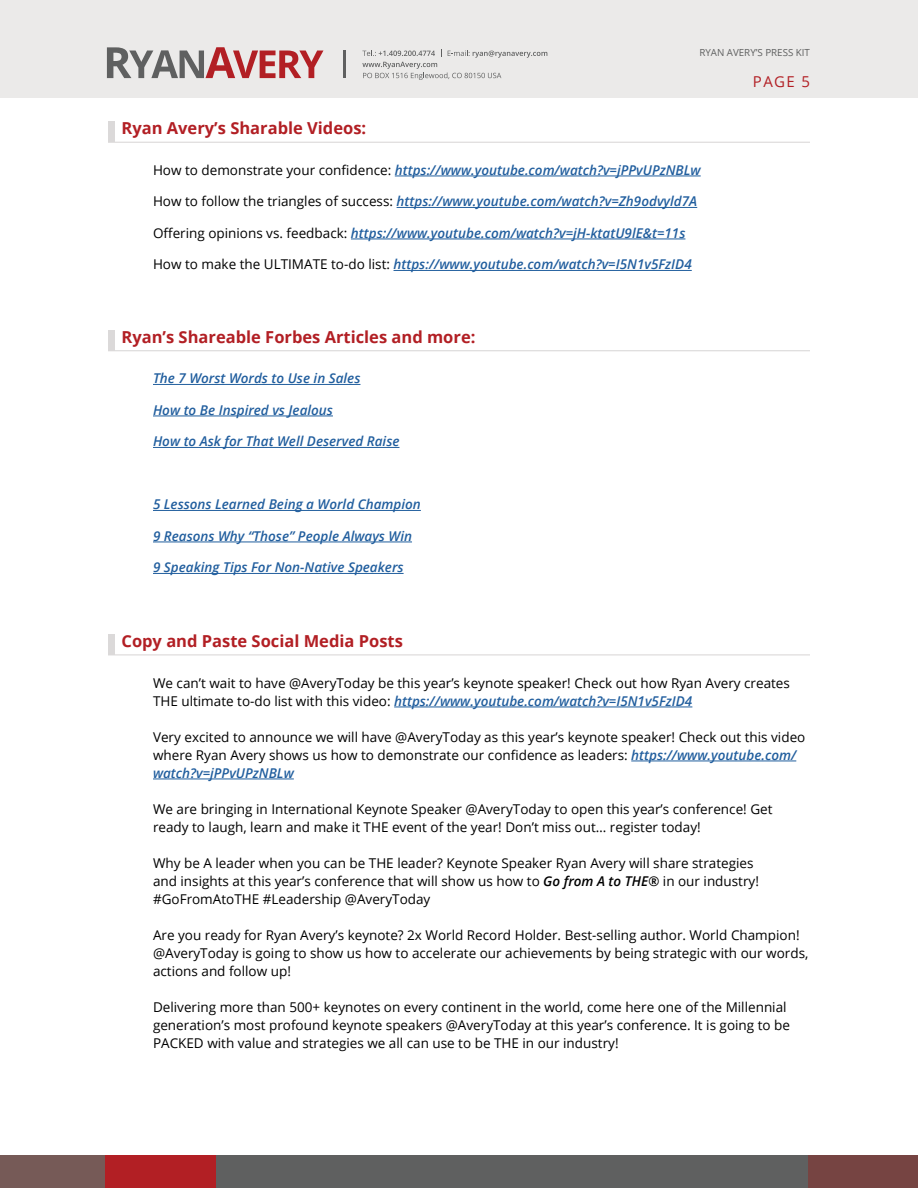
<style>
.page{position:relative;width:918px;height:1188px;background:#fff}
.page>*{position:absolute;margin:0;border:0;box-sizing:border-box;transform-origin:0 0}
.t1{font:700 16.5px "Open Sans";color:#b21f24}
.t2{font:15px "Open Sans";color:#b21f24}
.t3{font:13.5px/18px "Open Sans";color:#000}
.t4{font:italic 600 13.5px "Open Sans";color:#215e9e}
.t5{font:9.75px "Open Sans";color:#5f6060}
.s1{font-weight:400;font-style:normal;color:#000}
.s2{font-weight:600;font-style:italic;color:#215e9e}
.s3{font-weight:600;font-style:italic}
</style>
<div class="page">
<div style="left:0;top:0;width:918px;height:97px;background:#ebeae9"></div>
<div style="left:0;top:1156px;width:918px;height:32px;background:#764442"></div>
<div style="left:0;top:1156px;width:808px;height:32px;background:#5f6060"></div>
<div style="left:0;top:1156px;width:216px;height:32px;background:#b21f24"></div>
<div style="left:0;top:1156px;width:105px;height:32px;background:#765a57"></div>
<svg style="left:107px;top:47px;width:216px;height:31px"></svg>
<hr style="left:343px;top:51px;width:2px;height:27px;background:#5f6060">
<svg style="left:362px;top:49px;width:185px;height:31px"></svg>
<hr style="left:395px;top:176px;width:306px;height:1px;background:#215e9e">
<hr style="left:397px;top:207px;width:300px;height:1px;background:#215e9e">
<hr style="left:351px;top:239px;width:334px;height:1px;background:#215e9e">
<hr style="left:394px;top:270px;width:298px;height:1px;background:#215e9e">
<hr style="left:153px;top:384px;width:207px;height:1px;background:#215e9e">
<hr style="left:153px;top:416px;width:180px;height:1px;background:#215e9e">
<hr style="left:153px;top:447px;width:246px;height:1px;background:#215e9e">
<hr style="left:153px;top:510px;width:268px;height:1px;background:#215e9e">
<hr style="left:153px;top:542px;width:259px;height:1px;background:#215e9e">
<hr style="left:153px;top:573px;width:251px;height:1px;background:#215e9e">
<hr style="left:394px;top:707px;width:298px;height:1px;background:#215e9e">
<hr style="left:631px;top:761px;width:165px;height:1px;background:#215e9e">
<hr style="left:153px;top:779px;width:141px;height:1px;background:#215e9e">
<div style="left:108px;top:634px;width:6px;height:21px;background:#dbd9d9"></div>
<hr style="left:108px;top:654px;width:702px;height:1px;background:#dbd9d9">
<div style="left:108px;top:330px;width:6px;height:21px;background:#dbd9d9"></div>
<hr style="left:108px;top:350px;width:702px;height:1px;background:#dbd9d9">
<div style="left:108px;top:122px;width:6px;height:20px;background:#dbd9d9"></div>
<hr style="left:108px;top:142px;width:702px;height:1px;background:#dbd9d9">
<p class="t5" style="left:699px;top:46px;width:112px">RYAN AVERY’S PRESS KIT</p>
<p class="t2" style="left:753px;top:71px;width:59px">PAGE 5</p>
<p class="t1" style="left:121px;top:116px;width:246px">Ryan Avery’s Sharable Videos:</p>
<p class="t4" style="left:153px;top:161px;width:549px"><span class="s1">How to demonstrate your confidence:</span> https://www.youtube.com/watch?v=jPPvUPzNBLw</p>
<p class="t4" style="left:153px;top:192px;width:546px"><span class="s1">How to follow the triangles of success:</span> https://www.youtube.com/watch?v=Zh9odvyld7A</p>
<p class="t4" style="left:153px;top:224px;width:534px"><span class="s1">Offering opinions vs. feedback:</span> https://www.youtube.com/watch?v=jH-ktatU9lE&amp;t=11s</p>
<p class="t4" style="left:153px;top:255px;width:540px"><span class="s1">How to make the ULTIMATE to-do list:</span> https://www.youtube.com/watch?v=I5N1v5FzID4</p>
<p class="t1" style="left:121px;top:325px;width:355px">Ryan’s Shareable Forbes Articles and more:</p>
<p class="t4" style="left:153px;top:369px;width:209px">The 7 Worst Words to Use in Sales</p>
<p class="t4" style="left:153px;top:401px;width:181px">How to Be Inspired vs Jealous</p>
<p class="t4" style="left:153px;top:432px;width:248px">How to Ask for That Well Deserved Raise</p>
<p class="t4" style="left:153px;top:495px;width:269px">5 Lessons Learned Being a World Champion</p>
<p class="t4" style="left:153px;top:527px;width:261px">9 Reasons Why “Those” People Always Win</p>
<p class="t4" style="left:153px;top:558px;width:252px">9 Speaking Tips For Non-Native Speakers</p>
<p class="t1" style="left:121px;top:629px;width:283px">Copy and Paste Social Media Posts</p>
<p class="t3" style="left:153px;top:674px;width:638px">We can’t wait to have @AveryToday be this year’s keynote speaker! Check out how Ryan Avery creates<br>THE ultimate to-do list with this video: <span class="s2">https://www.youtube.com/watch?v=I5N1v5FzID4</span></p>
<p class="t3" style="left:153px;top:728px;width:654px">Very excited to announce we will have @AveryToday as this year’s keynote speaker! Check out this video where Ryan Avery shows us how to demonstrate our confidence as leaders: <span class="s2">https://www.youtube.com/ watch?v=jPPvUPzNBLw</span></p>
<p class="t3" style="left:153px;top:800px;width:621px">We are bringing in International Keynote Speaker @AveryToday to open this year’s conference! Get ready to laugh, learn and make it THE event of the year! Don’t miss out… register today!</p>
<p class="t3" style="left:153px;top:854px;width:608px">Why be A leader when you can be THE leader? Keynote Speaker Ryan Avery will share strategies and insights at this year’s conference that will show us how to <span class="s3">Go from A to THE®</span> in our industry! #GoFromAtoTHE #Leadership @AveryToday</p>
<p class="t3" style="left:153px;top:926px;width:657px">Are you ready for Ryan Avery’s keynote? 2x World Record Holder. Best-selling author. World Champion! @AveryToday is going to show us how to accelerate our achievements by being strategic with our words, actions and follow up!</p>
<p class="t3" style="left:153px;top:998px;width:639px">Delivering more than 500+ keynotes on every continent in the world, come here one of the Millennial generation’s most profound keynote speakers @AveryToday at this year’s conference. It is going to be<br>PACKED with value and strategies we all can use to be THE in our industry!</p>
</div>
